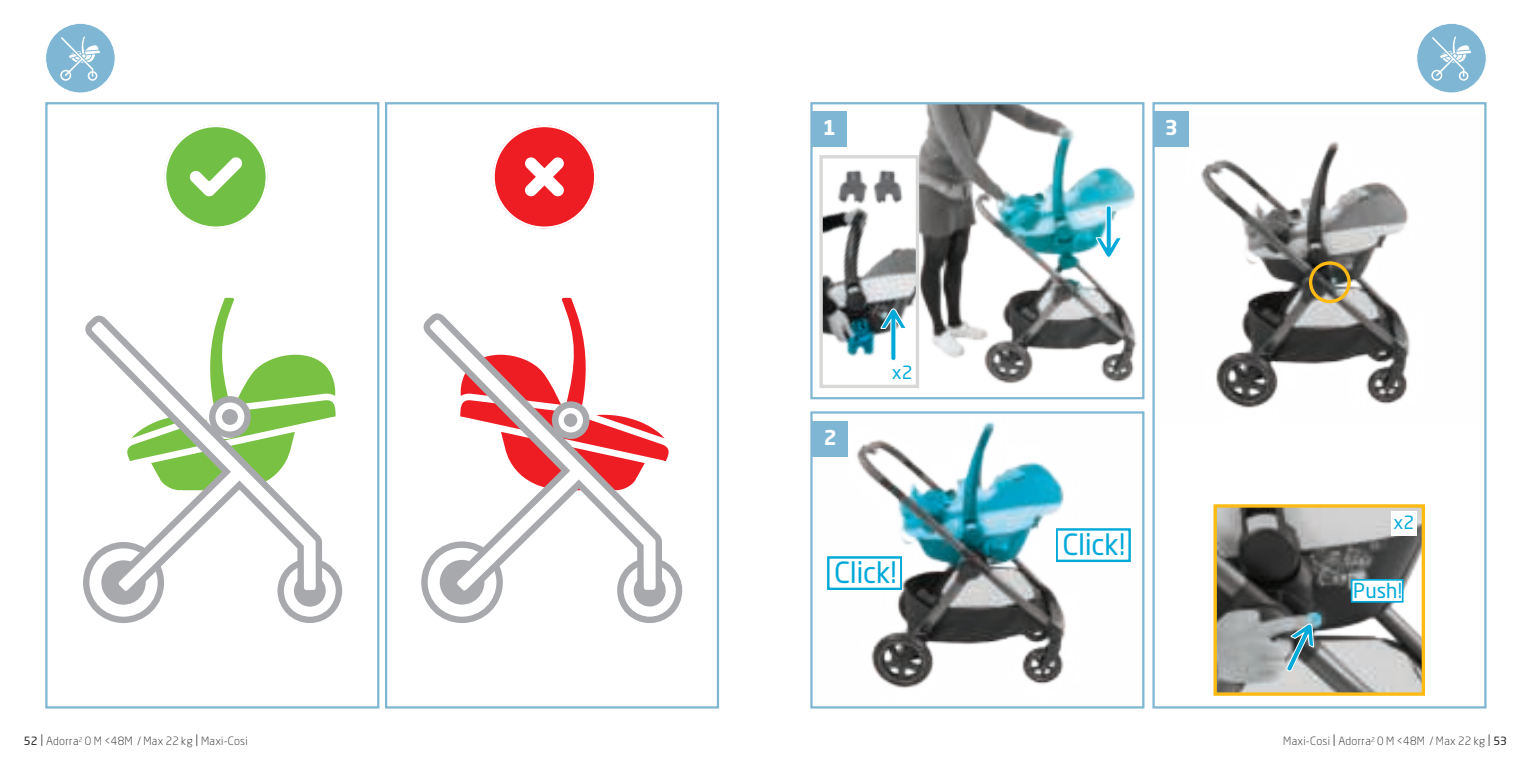
<style>
.page{position:relative;width:1531px;height:766px;background:#fff}
.page>*{position:absolute;margin:0;border:0;box-sizing:border-box;transform-origin:0 0}
.t1{font:29.03px "Neo Sans Pro";letter-spacing:-.01em;color:#00a9d8}
.t2{font:20.25px "Neo Sans Pro";color:#00a9d8}
.t3{font:700 20.25px "Neo Sans Pro";color:#fff}
.t4{font:18px "Neo Sans Pro";color:#00a9d8}
.t5{font:300 11.25px "Neo Sans Pro";letter-spacing:.03em;color:#231f20}
.s1{font-weight:400}
.s2{font-size:15.75px}
</style>
<div class="page">
<img style="left:1200px;top:141px;width:211px;height:267px">
<div style="left:1309px;top:261px;width:42px;height:42px;border:3px solid #fcba13;border-radius:50%"></div>
<img style="left:1217px;top:508px;width:204px;height:183px">
<div style="left:1213px;top:504px;width:212px;height:191px;border:3px solid #fcba13"></div>
<svg style="left:1286px;top:622px;width:28px;height:50px"></svg>
<div style="left:1351px;top:579px;width:51px;height:22px;background:#fff"></div>
<div style="left:1351px;top:579px;width:52px;height:23px;border:2px solid #00a9d8"></div>
<div style="left:1391px;top:511px;width:25px;height:25px;background:#fff"></div>
<img style="left:919px;top:105px;width:218px;height:279px">
<img style="left:827px;top:421px;width:304px;height:267px">
<svg style="left:1096px;top:205px;width:26px;height:53px"></svg>
<img style="left:823px;top:207px;width:92px;height:150px">
<div style="left:819px;top:155px;width:100px;height:233px;border:3px solid #d8d9d7"></div>
<svg style="left:880px;top:308px;width:26px;height:53px"></svg>
<div style="left:828px;top:557px;width:73px;height:31px;background:#fff"></div>
<div style="left:827px;top:556px;width:74px;height:33px;border:2px solid #00a9d8"></div>
<div style="left:1056px;top:529px;width:73px;height:31px;background:#fff"></div>
<div style="left:1056px;top:528px;width:75px;height:34px;border:2px solid #00a9d8"></div>
<img style="left:837px;top:169px;width:66px;height:35px">
<svg style="left:45px;top:23px;width:70px;height:70px"></svg>
<svg style="left:1417px;top:23px;width:69px;height:70px"></svg>
<div style="left:385px;top:102px;width:334px;height:606px;border:2px solid #7eb6d3"></div>
<svg style="left:561px;top:297px;width:108px;height:165px"></svg>
<div style="left:45px;top:102px;width:334px;height:606px;border:2px solid #7eb6d3"></div>
<svg style="left:218px;top:297px;width:118px;height:123px"></svg>
<svg style="left:281px;top:561px;width:58px;height:58px"></svg>
<div style="left:277px;top:558px;width:65px;height:65px;border:6px solid #a8a9ad;border-radius:50%"></div>
<div style="left:294px;top:574px;width:32px;height:32px;background:#a8a9ad;border-radius:50%"></div>
<svg style="left:86px;top:545px;width:75px;height:74px"></svg>
<div style="left:83px;top:542px;width:81px;height:81px;border:6px solid #a8a9ad;border-radius:50%"></div>
<div style="left:101px;top:560px;width:45px;height:44px;background:#a8a9ad;border-radius:50%"></div>
<svg style="left:85px;top:315px;width:237px;height:282px"></svg>
<svg style="left:620px;top:561px;width:59px;height:58px"></svg>
<div style="left:617px;top:557px;width:65px;height:66px;border:6px solid #a8a9ad;border-radius:50%"></div>
<div style="left:634px;top:574px;width:32px;height:32px;background:#a8a9ad;border-radius:50%"></div>
<svg style="left:424px;top:544px;width:76px;height:75px"></svg>
<div style="left:421px;top:541px;width:82px;height:82px;border:6px solid #a8a9ad;border-radius:50%"></div>
<div style="left:440px;top:559px;width:44px;height:45px;background:#a8a9ad;border-radius:50%"></div>
<svg style="left:423px;top:313px;width:239px;height:283px"></svg>
<svg style="left:164px;top:125px;width:104px;height:104px"></svg>
<svg style="left:492px;top:125px;width:104px;height:104px"></svg>
<div style="left:811px;top:111px;width:36px;height:36px;background:#7eb6d3"></div>
<div style="left:810px;top:102px;width:334px;height:297px;border:2px solid #7eb6d3"></div>
<div style="left:810px;top:411px;width:334px;height:297px;border:2px solid #7eb6d3"></div>
<div style="left:1152px;top:102px;width:334px;height:606px;border:2px solid #7eb6d3"></div>
<div style="left:1153px;top:111px;width:36px;height:36px;background:#7eb6d3"></div>
<div style="left:812px;top:421px;width:36px;height:36px;background:#7eb6d3"></div>
<h2 class="t3" style="left:823px;top:116px;width:15px">1</h2>
<h2 class="t3" style="left:1165px;top:116px;width:15px">3</h2>
<h2 class="t3" style="left:824px;top:426px;width:15px">2</h2>
<h3 class="t4" style="left:892px;top:361px;width:23px">x2</h3>
<h1 class="t1" style="left:834px;top:554px;width:64px">Click!</h1>
<h1 class="t1" style="left:1062px;top:526px;width:64px">Click!</h1>
<h3 class="t4" style="left:1393px;top:511px;width:23px">x2</h3>
<h2 class="t2" style="left:1353px;top:577px;width:51px">Push!</h2>
<p class="t5" style="left:24px;top:734px;width:225px"><span class="s1">52</span> <span class="s2">I</span> Adorra<sup>2</sup> 0 M &lt;48M / Max 22 kg <span class="s2">I</span> Maxi-Cosi</p>
<p class="t5" style="left:1283px;top:734px;width:225px">Maxi-Cosi <span class="s2">I</span> Adorra<sup>2</sup> 0 M &lt;48M / Max 22 kg <span class="s2">I</span> <span class="s1">53</span></p>
</div>
